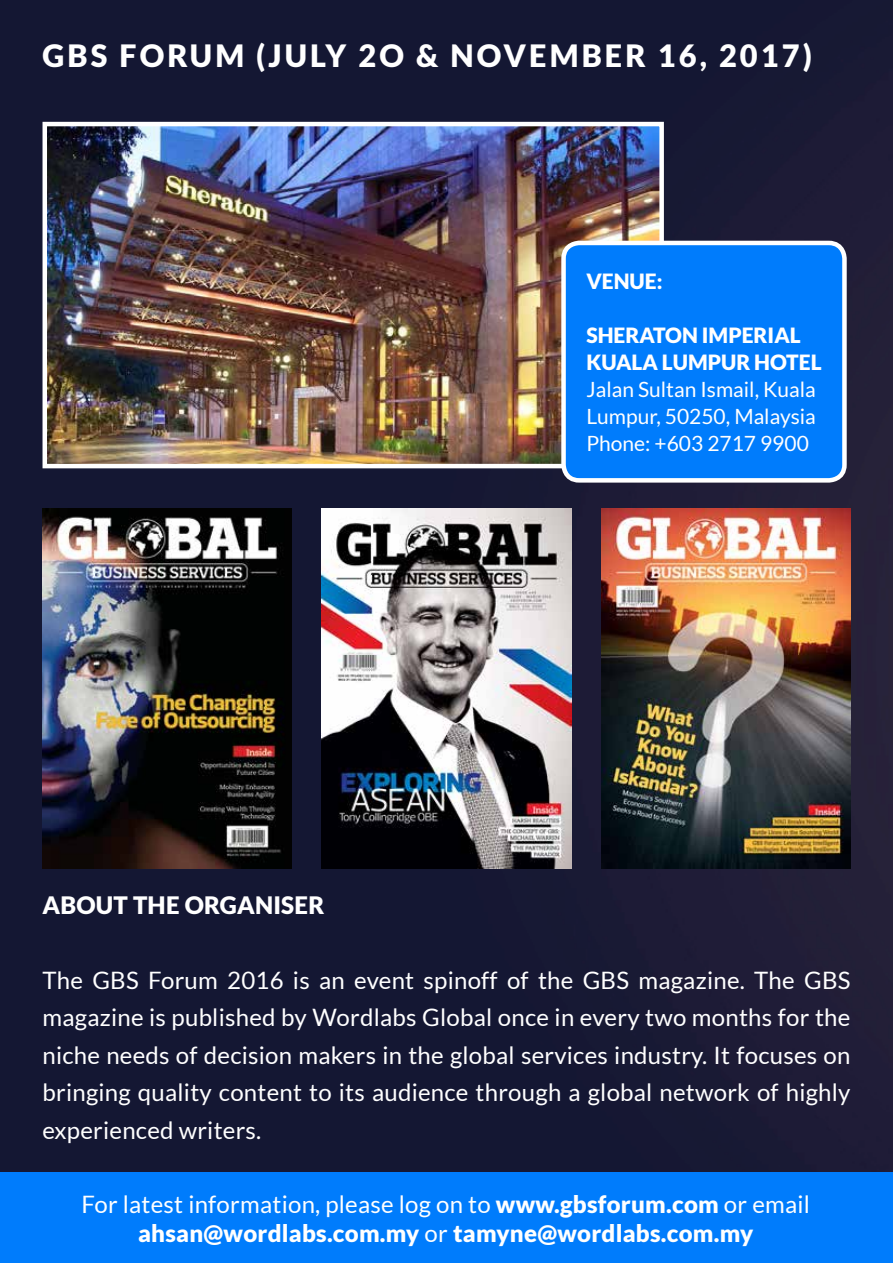
<style>
.page{position:relative;width:893px;height:1263px;background:#fff}
.page>*{position:absolute;margin:0;border:0;box-sizing:border-box;transform-origin:0 0}
.t1{font:900 30.75px "Lato";letter-spacing:.1em;color:#fff}
.t2{font:24px/37.5px "Lato";letter-spacing:.01em;color:#fff;text-align:justify}
.t3{font:900 24px/28.5px "Lato";letter-spacing:.01em;color:#fff;text-align:center}
.t4{font:21px/27px "Lato";color:#fff;text-align:justify}
.t5{font:900 21px/27px "Lato";color:#fff}
.s1{font-weight:400}
</style>
<div class="page">
<img style="left:0;top:0;width:893px;height:1173px">
<div style="left:0;top:1173px;width:893px;height:90px;background:#007cfc"></div>
<img style="left:43px;top:509px;width:249px;height:360px">
<img style="left:322px;top:509px;width:249px;height:360px">
<img style="left:601px;top:509px;width:249px;height:360px">
<img style="left:40px;top:120px;width:626px;height:351px">
<div style="left:564px;top:243px;width:280px;height:237px;background:#007cfc;border-radius:16px"></div>
<div style="left:561px;top:241px;width:286px;height:242px;border:4px solid #fff;border-radius:16px"></div>
<p class="t1" style="left:43px;top:38px;width:124px">GBS FORUM</p>
<p class="t1" style="left:256px;top:38px;width:221px">(JULY 2O &amp; NOVEM</p>
<p class="t1" style="left:582px;top:38px;width:232px">BER 16, 2017)</p>
<p class="t3" style="left:43px;top:890px;width:268px">ABOUT THE ORGANISER</p>
<p class="t5" style="left:586px;top:267px;width:78px">Venue:</p>
<p class="t5" style="left:586px;top:321px;width:235px">Sheraton Imperial<br>Kuala Lumpur Hotel</p>
<p class="t4" style="left:586px;top:376px;width:231px">Jalan Sultan Ismail, Kuala Lumpur, 50250, Malaysia Phone: +603 2717 9900</p>
<p class="t2" style="left:43px;top:961px;width:809px">The GBS Forum 2016 is an event spinoff of the GBS magazine. The GBS magazine is published by Wordlabs Global once in every two months for the niche needs of decision makers in the global services industry. It focuses on bringing quality content to its audience through a global network of highly experienced writers.</p>
<p class="t3" style="left:81px;top:1190px;width:730px"><span class="s1">For latest information, please log on to</span> www.gbsforum.com <span class="s1">or email </span>ahsan@wordlabs.com.my <span class="s1">or</span> tamyne@wordlabs.com.my</p>
</div>
